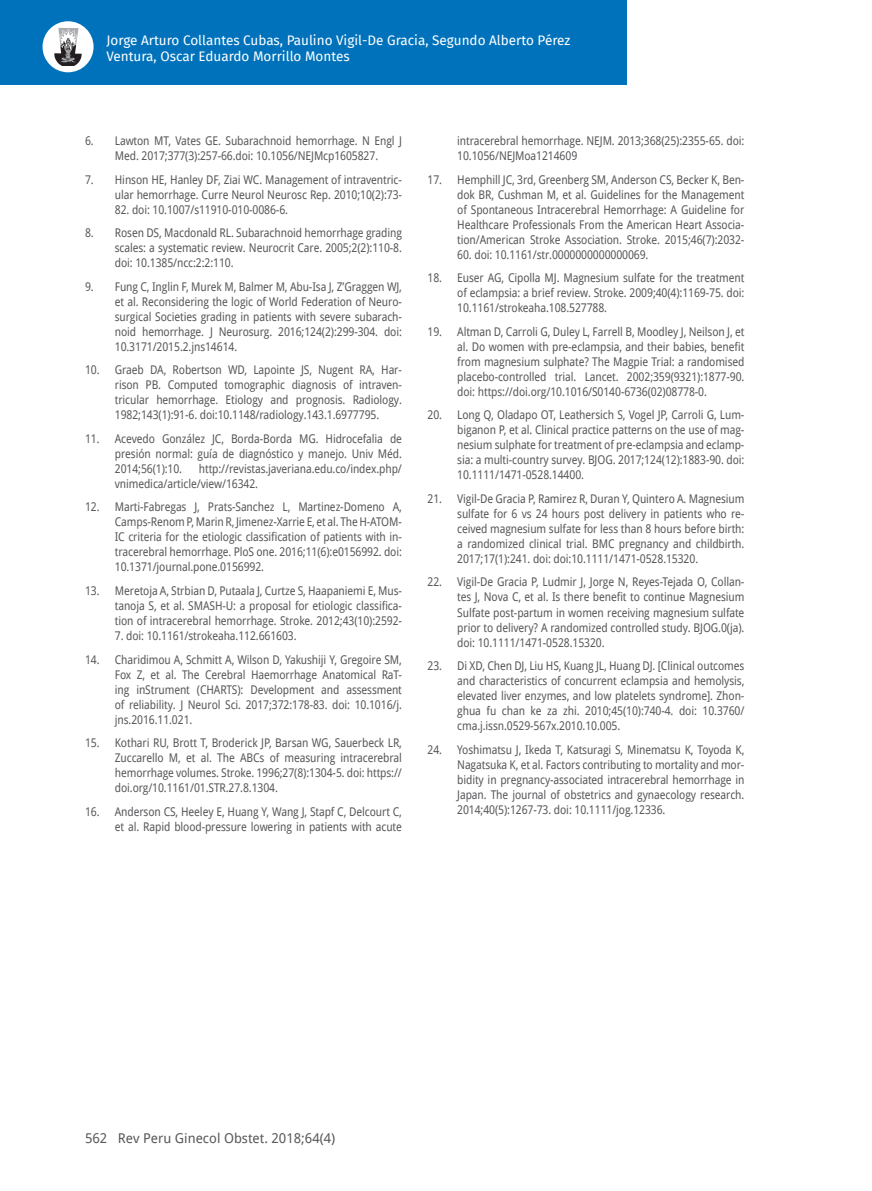
<style>
.page{position:relative;width:872px;height:1191px;background:#fff}
.page>*{position:absolute;margin:0;border:0;box-sizing:border-box;transform-origin:0 0}
.t1{font:13.5px/16.2px "Fira Sans";color:#fff}
.t2{font:13.5px "Droid Sans";color:#57585a}
.t3{font:12px/15px "Droid Sans";letter-spacing:-.01em;color:#57585a;text-align:justify;scale:.9 1}
</style>
<div class="page">
<div style="left:0;top:0;width:626px;height:85px;background:#0072bc"></div>
<div style="left:43px;top:21px;width:51px;height:51px;background:#fff;border-radius:50%"></div>
<svg style="left:54px;top:28px;width:28px;height:38px"></svg>
<p class="t1" style="left:106px;top:31px;width:465px">Jorge Arturo Collantes Cubas, Paulino Vigil-De Gracia, Segundo Alberto Pérez<br>Ventura, Oscar Eduardo Morrillo Montes</p>
<p class="t3" style="left:85px;top:133px;width:353px;text-align:center">6. Lawton MT, Vates GE. Subarachnoid hemorrhage. N Engl J<br>Med. 2017;377(3):257-66.doi: 10.1056/NEJMcp1605827.</p>
<p class="t3" style="left:85px;top:172px;width:354px;text-align:right">7. Hinson HE, Hanley DF, Ziai WC. Management of intraventric&shy;ular hemorrhage. Curre Neurol Neurosc Rep. 2010;10(2):73-</p>
<p class="t3" style="left:115px;top:202px;width:194px">82. doi: 10.1007/s11910-010-0086-6.</p>
<p class="t3" style="left:115px;top:225px;width:320px;text-indent:-30px">8. Rosen DS, Macdonald RL. Subarachnoid hemorrhage grading scales: a systematic review. Neurocrit Care. 2005;2(2):110-8. doi: 10.1385/ncc:2:2:110.</p>
<p class="t3" style="left:115px;top:279px;width:320px;text-indent:-30px">9. Fung C, Inglin F, Murek M, Balmer M, Abu-Isa J, Z’Graggen WJ, et al. Reconsidering the logic of World Federation of Neuro&shy;surgical Societies grading in patients with severe subarach&shy;noid hemorrhage. J Neurosurg. 2016;124(2):299-304. doi:<br>10.3171/2015.2.jns14614.</p>
<p class="t3" style="left:115px;top:362px;width:320px;text-indent:-30px">10. Graeb DA, Robertson WD, Lapointe JS, Nugent RA, Har&shy;rison PB. Computed tomographic diagnosis of intraven&shy;tricular hemorrhage. Etiology and prognosis. Radiology.<br>1982;143(1):91-6. doi:10.1148/radiology.143.1.6977795.</p>
<p class="t3" style="left:115px;top:431px;width:320px;text-indent:-30px">11. Acevedo González JC, Borda-Borda MG. Hidrocefalia de presión normal: guía de diagnóstico y manejo. Univ Méd.<br>2014;56(1):10.</p>
<p class="t3" style="left:115px;top:461px;width:320px;text-indent:84px">http://revistas.javeriana.edu.co/index.php/ vnimedica/article/view/16342.</p>
<p class="t3" style="left:115px;top:499px;width:320px;text-indent:-30px">12. Marti-Fabregas J, Prats-Sanchez L, Martinez-Domeno A, Camps-Renom P, Marin R, Jimenez-Xarrie E, et al. The H-ATOM-IC criteria for the etiologic classification of patients with in&shy;tracerebral hemorrhage. PloS one. 2016;11(6):e0156992. doi:<br>10.1371/journal.pone.0156992.</p>
<p class="t3" style="left:115px;top:583px;width:320px;text-indent:-30px">13. Meretoja A, Strbian D, Putaala J, Curtze S, Haapaniemi E, Mus&shy;tanoja S, et al. SMASH-U: a proposal for etiologic classifica&shy;tion of intracerebral hemorrhage. Stroke. 2012;43(10):2592-</p>
<p class="t3" style="left:115px;top:628px;width:203px">7. doi: 10.1161/strokeaha.112.661603.</p>
<p class="t3" style="left:115px;top:651px;width:320px;text-indent:-30px">14. Charidimou A, Schmitt A, Wilson D, Yakushiji Y, Gregoire SM, Fox Z, et al. The Cerebral Haemorrhage Anatomical RaT&shy;ing inStrument (CHARTS): Development and assessment of reliability. J Neurol Sci. 2017;372:178-83. doi: 10.1016/j. jns.2016.11.021.</p>
<p class="t3" style="left:115px;top:735px;width:320px;text-indent:-30px">15. Kothari RU, Brott T, Broderick JP, Barsan WG, Sauerbeck LR, Zuccarello M, et al. The ABCs of measuring intracerebral hemorrhage volumes. Stroke. 1996;27(8):1304-5. doi: https:// doi.org/10.1161/01.STR.27.8.1304.</p>
<p class="t3" style="left:85px;top:803px;width:353px;text-align:right">16. Anderson CS, Heeley E, Huang Y, Wang J, Stapf C, Delcourt C, et al. Rapid blood-pressure lowering in patients with acute</p>
<p class="t3" style="left:457px;top:133px;width:320px">intracerebral hemorrhage. NEJM. 2013;368(25):2355-65. doi:<br>10.1056/NEJMoa1214609</p>
<p class="t3" style="left:457px;top:172px;width:320px;text-indent:-30px">17. Hemphill JC, 3rd, Greenberg SM, Anderson CS, Becker K, Ben&shy;dok BR, Cushman M, et al. Guidelines for the Management of Spontaneous Intracerebral Hemorrhage: A Guideline for Healthcare Professionals From the American Heart Associa&shy;tion/American Stroke Association. Stroke. 2015;46(7):2032-</p>
<p class="t3" style="left:457px;top:247px;width:214px">60. doi: 10.1161/str.0000000000000069.</p>
<p class="t3" style="left:457px;top:270px;width:320px;text-indent:-30px">18. Euser AG, Cipolla MJ. Magnesium sulfate for the treatment of eclampsia: a brief review. Stroke. 2009;40(4):1169-75. doi:<br>10.1161/strokeaha.108.527788.</p>
<p class="t3" style="left:457px;top:324px;width:320px;text-indent:-30px">19. Altman D, Carroli G, Duley L, Farrell B, Moodley J, Neilson J, et al. Do women with pre-eclampsia, and their babies, benefit from magnesium sulphate? The Magpie Trial: a randomised placebo-controlled trial. Lancet. 2002;359(9321):1877-90. doi: https://doi.org/10.1016/S0140-6736(02)08778-0.</p>
<p class="t3" style="left:457px;top:407px;width:320px;text-indent:-30px">20. Long Q, Oladapo OT, Leathersich S, Vogel JP, Carroli G, Lum&shy;biganon P, et al. Clinical practice patterns on the use of mag&shy;nesium sulphate for treatment of pre-eclampsia and eclamp&shy;sia: a multi-country survey. BJOG. 2017;124(12):1883-90. doi:<br>10.1111/1471-0528.14400.</p>
<p class="t3" style="left:457px;top:491px;width:320px;text-indent:-30px">21. Vigil-De Gracia P, Ramirez R, Duran Y, Quintero A. Magnesium sulfate for 6 vs 24 hours post delivery in patients who re&shy;ceived magnesium sulfate for less than 8 hours before birth: a randomized clinical trial. BMC pregnancy and childbirth.<br>2017;17(1):241. doi: doi:10.1111/1471-0528.15320.</p>
<p class="t3" style="left:457px;top:574px;width:320px;text-indent:-30px">22. Vigil-De Gracia P, Ludmir J, Jorge N, Reyes-Tejada O, Collan&shy;tes J, Nova C, et al. Is there benefit to continue Magnesium Sulfate post-partum in women receiving magnesium sulfate prior to delivery? A randomized controlled study. BJOG.0(ja). doi: 10.1111/1471-0528.15320.</p>
<p class="t3" style="left:457px;top:658px;width:321px;text-indent:-30px">23. Di XD, Chen DJ, Liu HS, Kuang JL, Huang DJ. [Clinical outcomes and characteristics of concurrent eclampsia and hemolysis, elevated liver enzymes, and low platelets syndrome]. Zhon&shy;ghua fu chan ke za zhi. 2010;45(10):740-4. doi: 10.3760/ cma.j.issn.0529-567x.2010.10.005.</p>
<p class="t3" style="left:457px;top:741px;width:320px;text-indent:-30px">24. Yoshimatsu J, Ikeda T, Katsuragi S, Minematsu K, Toyoda K, Nagatsuka K, et al. Factors contributing to mortality and mor&shy;bidity in pregnancy-associated intracerebral hemorrhage in Japan. The journal of obstetrics and gynaecology research.<br>2014;40(5):1267-73. doi: 10.1111/jog.12336.</p>
<p class="t2" style="left:85px;top:1128px;width:252px">562 Rev Peru Ginecol Obstet. 2018;64(4)</p>
</div>
